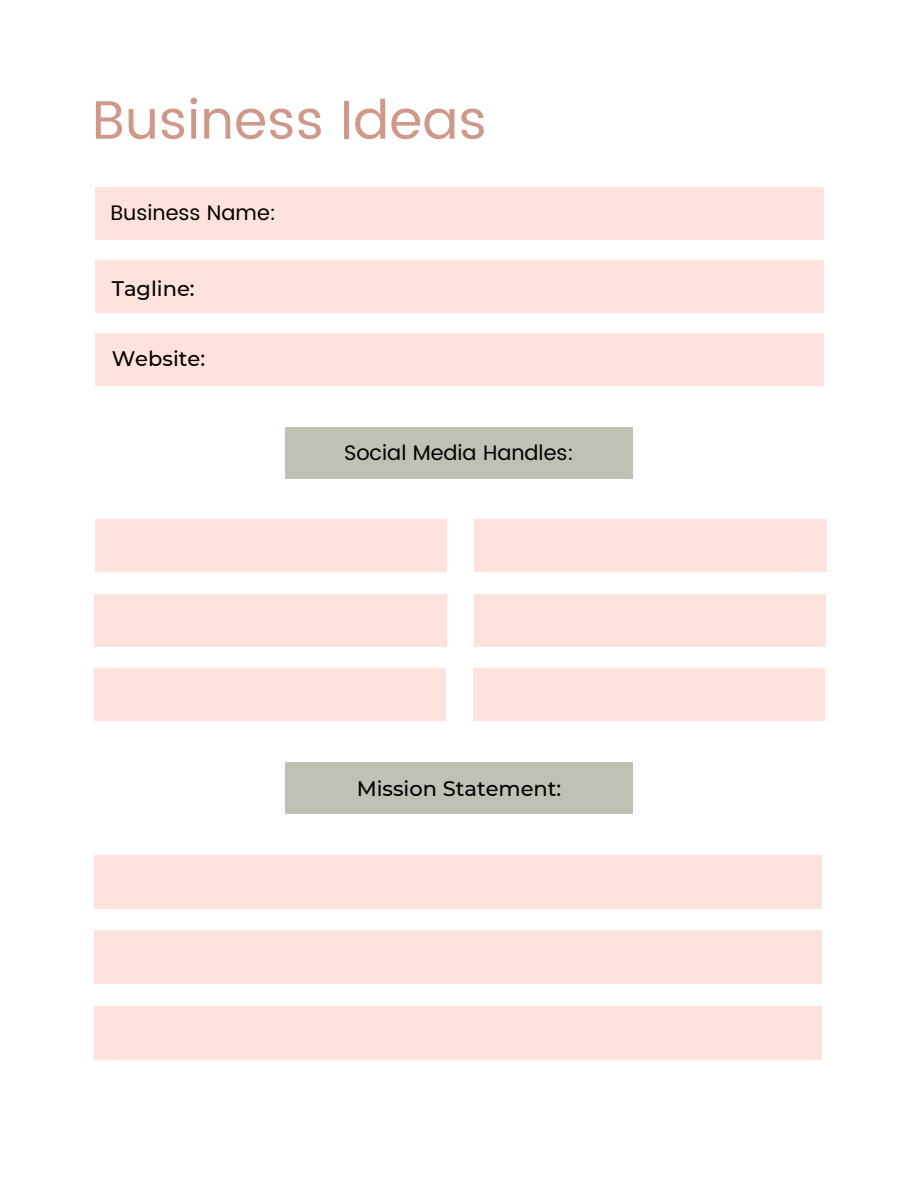
<style>
.page{position:relative;width:918px;height:1188px;background:#fff}
.page>*{position:absolute;margin:0;border:0;box-sizing:border-box;transform-origin:0 0}
.t1{font:54px "Poppins";color:#cf988b}
.t2{font:500 21px "Montserrat";color:#000}
.t3{font:21px "Poppins";color:#000}
</style>
<div class="page">
<div style="left:95px;top:187px;width:729px;height:53px;background:#ffe2db"></div>
<div style="left:95px;top:260px;width:729px;height:53px;background:#ffe2db"></div>
<div style="left:95px;top:333px;width:729px;height:53px;background:#ffe2db"></div>
<div style="left:286px;top:427px;width:346px;height:51px;background:#bec1b3"></div>
<div style="left:286px;top:762px;width:346px;height:52px;background:#bec1b3"></div>
<div style="left:94px;top:855px;width:728px;height:53px;background:#ffe2db"></div>
<div style="left:94px;top:931px;width:728px;height:53px;background:#ffe2db"></div>
<div style="left:94px;top:1006px;width:728px;height:53px;background:#ffe2db"></div>
<div style="left:95px;top:520px;width:352px;height:52px;background:#ffe2db"></div>
<div style="left:475px;top:520px;width:351px;height:52px;background:#ffe2db"></div>
<div style="left:95px;top:594px;width:351px;height:53px;background:#ffe2db"></div>
<div style="left:474px;top:594px;width:352px;height:53px;background:#ffe2db"></div>
<div style="left:94px;top:668px;width:352px;height:53px;background:#ffe2db"></div>
<div style="left:473px;top:668px;width:352px;height:53px;background:#ffe2db"></div>
<h1 class="t1" style="left:92px;top:88px;width:397px">Business Ideas</h1>
<p class="t3" style="left:110px;top:200px;width:167px">Business Name:</p>
<p class="t2" style="left:112px;top:275px;width:84px">Tagline:</p>
<p class="t2" style="left:112px;top:346px;width:95px">Website:</p>
<p class="t3" style="left:344px;top:440px;width:231px">Social Media Handles:</p>
<p class="t2" style="left:357px;top:775px;width:206px">Mission Statement:</p>
</div>
